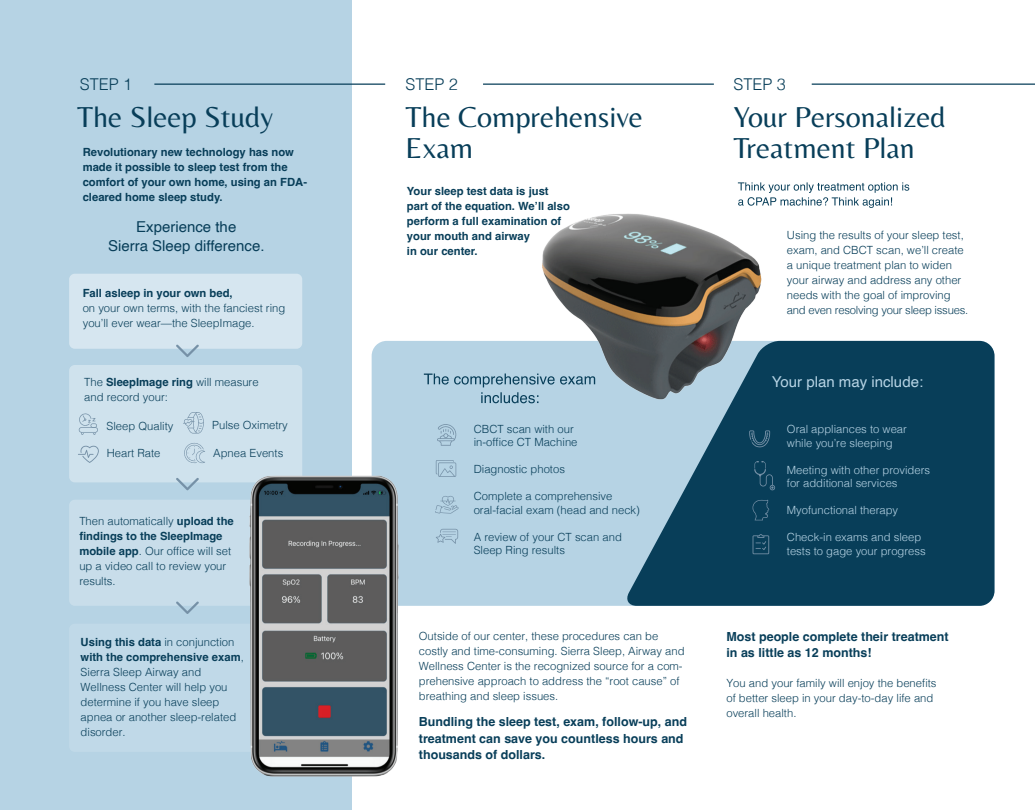
<style>
.page{position:relative;width:1035px;height:810px;background:#fff}
.page>*{position:absolute;margin:0;border:0;box-sizing:border-box;transform-origin:0 0}
.t1{font:30px/31.2px "Belleza";color:#083e59}
.t2{font:300 16.25px "Helvetica";color:#083e59}
.t3{font:15px/18.8px "Helvetica";color:#083e59;text-align:center}
.t4{font:15px "Helvetica";color:#b6d3e4}
.t5{font:700 12.5px/16.2px "Helvetica";color:#083e59}
.t6{font:300 11.25px/15px "Helvetica";color:#083e59}
.t7{font:700 11.25px/15px "Helvetica";color:#083e59}
.t8{font:300 11.25px/13.5px "Helvetica";color:#b6d3e4}
.s1{font-weight:700}
</style>
<div class="page">
<div style="left:372px;top:341px;width:290px;height:265px;background:#b6d3e4;border-radius:15px"></div>
<svg style="left:625px;top:341px;width:369px;height:265px;background:#1c4f69"></svg>
<img style="left:537px;top:213px;width:229px;height:193px">
<div style="left:0;top:0;width:352px;height:809px;background:#b6d3e4"></div>
<div style="left:69px;top:365px;width:233px;height:117px;background:#cfe2ed;border-radius:6px"></div>
<div style="left:69px;top:274px;width:233px;height:75px;background:#d6e6f0;border-radius:6px"></div>
<div style="left:69px;top:624px;width:233px;height:128px;background:#c0d9e8;border-radius:6px"></div>
<div style="left:69px;top:500px;width:233px;height:106px;background:#c8ddea;border-radius:6px"></div>
<svg style="left:738px;top:182px;width:171px;height:26px"></svg>
<hr style="left:154px;top:84px;width:231px;height:1px;background:#083e59">
<hr style="left:483px;top:84px;width:231px;height:1px;background:#083e59">
<hr style="left:812px;top:84px;width:223px;height:1px;background:#083e59">
<svg style="left:78px;top:446px;width:21px;height:17px"></svg>
<svg style="left:79px;top:413px;width:19px;height:22px"></svg>
<svg style="left:183px;top:412px;width:21px;height:22px"></svg>
<svg style="left:184px;top:443px;width:21px;height:21px"></svg>
<svg style="left:437px;top:424px;width:20px;height:22px"></svg>
<svg style="left:435px;top:496px;width:24px;height:18px"></svg>
<svg style="left:436px;top:529px;width:22px;height:15px"></svg>
<svg style="left:436px;top:460px;width:20px;height:17px"></svg>
<svg style="left:749px;top:430px;width:21px;height:17px"></svg>
<svg style="left:754px;top:461px;width:22px;height:30px"></svg>
<svg style="left:753px;top:500px;width:16px;height:20px"></svg>
<svg style="left:753px;top:534px;width:16px;height:20px"></svg>
<img style="left:249px;top:474px;width:152px;height:303px">
<svg style="left:424px;top:374px;width:171px;height:29px"></svg>
<svg style="left:176px;top:344px;width:23px;height:13px"></svg>
<svg style="left:176px;top:478px;width:23px;height:12px"></svg>
<svg style="left:176px;top:601px;width:23px;height:13px"></svg>
<h2 class="t2" style="left:80px;top:70px;width:54px">STEP 1</h2>
<h2 class="t2" style="left:406px;top:70px;width:54px">STEP 2</h2>
<h2 class="t2" style="left:734px;top:70px;width:54px">STEP 3</h2>
<h1 class="t1" style="left:77px;top:101px;width:198px">The Sleep Study</h1>
<h1 class="t1" style="left:406px;top:101px;width:239px">The Comprehensive<br>Exam</h1>
<h1 class="t1" style="left:734px;top:101px;width:213px">Your Personalized<br>Treatment Plan</h1>
<p class="t7" style="left:407px;top:185px;width:164px">Your sleep test data is just part of the equation. We’ll also perform a full examination of your mouth and airway<br>in our center.</p>
<p class="t7" style="left:83px;top:146px;width:226px">Revolutionary new technology has now made it possible to sleep test from the comfort of your own home, using an FDA&shy;cleared home sleep study.</p>
<h3 class="t3" style="left:108px;top:218px;width:158px">Experience the<br>Sierra Sleep difference.</h3>
<p class="t6" style="left:787px;top:226px;width:183px">Using the results of your sleep test, exam, and CBCT scan, we’ll create a unique treatment plan to widen your airway and address any other needs with the goal of improving and even resolving your sleep issues.</p>
<p class="t7" style="left:83px;top:287px;width:152px">Fall asleep in your own bed,</p>
<p class="t6" style="left:83px;top:300px;width:204px">on your own terms, with the fanciest ring you’ll ever wear—the SleepImage.</p>
<p class="t6" style="left:84px;top:373px;width:176px">The <span class="s1">SleepImage ring</span> will measure and record your:</p>
<p class="t6" style="left:107px;top:417px;width:68px">Sleep Quality</p>
<p class="t6" style="left:212px;top:417px;width:77px">Pulse Oximetry</p>
<p class="t6" style="left:107px;top:445px;width:55px">Heart Rate</p>
<p class="t6" style="left:213px;top:445px;width:72px">Apnea Events</p>
<p class="t6" style="left:79px;top:512px;width:156px">Then automatically <span class="s1">upload the findings to the SleepImage mobile app</span>. Our office will set up a video call to review your results.</p>
<p class="t6" style="left:81px;top:634px;width:165px"><span class="s1">Using this data</span> in conjunction <span class="s1">with the comprehensive exam</span>,<br>Sierra Sleep Airway and<br>Wellness Center will help you determine if you have sleep apnea or another sleep-related disorder.</p>
<p class="t6" style="left:474px;top:421px;width:105px;line-height:13.5px">CBCT scan with our in-office CT Machine</p>
<p class="t6" style="left:474px;top:461px;width:93px">Diagnostic photos</p>
<p class="t6" style="left:474px;top:489px;width:168px;line-height:13.5px">Complete a comprehensive oral-facial exam (head and neck)</p>
<p class="t6" style="left:474px;top:529px;width:150px;line-height:13.5px">A review of your CT scan and<br>Sleep Ring results</p>
<p class="t6" style="left:419px;top:627px;width:267px">Outside of our center, these procedures can be costly and time-consuming. Sierra Sleep, Airway and Wellness Center is the recognized source for a com&shy;prehensive approach to address the “root cause” of breathing and sleep issues.</p>
<p class="t5" style="left:419px;top:715px;width:270px">Bundling the sleep test, exam, follow-up, and treatment can save you countless hours and thousands of dollars.</p>
<h3 class="t4" style="left:772px;top:370px;width:153px">Your plan may include:</h3>
<p class="t8" style="left:787px;top:422px;width:122px">Oral appliances to wear while you’re sleeping</p>
<p class="t8" style="left:787px;top:462px;width:145px">Meeting with other providers for additional services</p>
<p class="t8" style="left:787px;top:503px;width:113px">Myofunctional therapy</p>
<p class="t8" style="left:787px;top:530px;width:140px">Check-in exams and sleep tests to gage your progress</p>
<p class="t5" style="left:726px;top:630px;width:224px">Most people complete their treatment in as little as 12 months!</p>
<p class="t6" style="left:726px;top:675px;width:212px">You and your family will enjoy the benefits of better sleep in your day-to-day life and overall health.</p>
</div>
